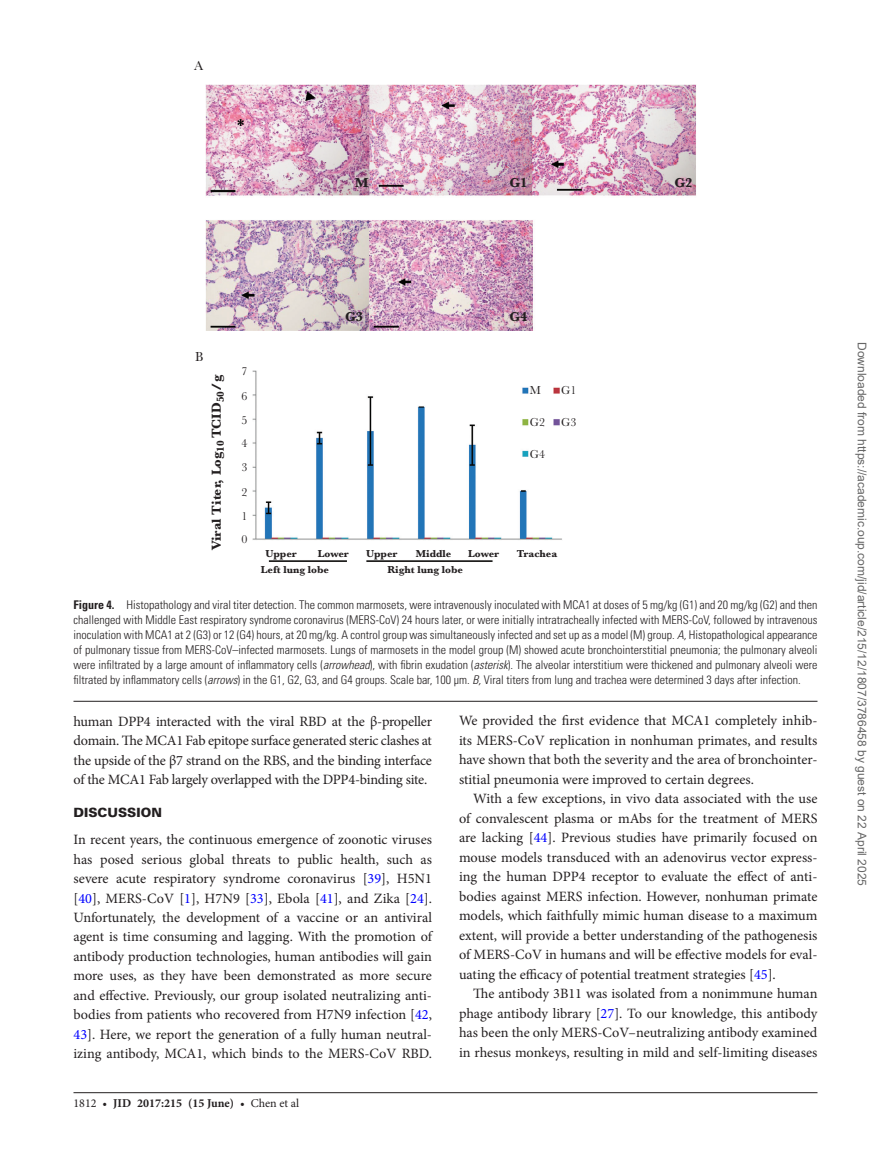
<style>
.page{position:relative;width:891px;height:1174px;background:#fff}
.page>*{position:absolute;margin:0;border:0;box-sizing:border-box;transform-origin:0 0}
.t1{font:14.25px/19.5px "Minion Pro";letter-spacing:-.005em;color:#231f20;text-align:justify}
.t2{font:700 13.5px "Baskerville MT Std";color:#231f20}
.t3{font:13.5px "Baskerville MT Std";color:#231f20}
.t4{font:900 12.75px "Univers LT Std";color:#231f20}
.t5{font:300 condensed 12px/15px "Univers LT Std";color:#231f20;text-align:justify}
.t6{font:12px "Arial";color:#666}
.t7{font:700 12px "Minion Pro";color:#231f20}
.t8{font:12px/24px "Baskerville MT Std";color:#231f20;text-align:justify}
.t9{font:700 10.5px "Baskerville MT Std";color:#231f20}
.s1{font-weight:700}
.s2{font-style:italic}
.s3{color:#00f}
.s4{font-weight:400}
</style>
<div class="page">
<hr style="left:73px;top:1092px;width:744px;height:1px;background:#231f20">
<hr style="left:73px;top:701px;width:744px;height:1px;background:#231f20">
<img style="left:206px;top:85px;width:490px;height:246px">
<img style="left:253px;top:371px;width:309px;height:191px">
<p class="t3" style="left:194px;top:58px;width:11px">A</p>
<p class="t2" style="left:355px;top:175px;width:15px">M</p>
<p class="t2" style="left:510px;top:175px;width:20px">G1</p>
<p class="t2" style="left:675px;top:175px;width:20px">G2</p>
<p class="t3" style="left:195px;top:349px;width:10px">B</p>
<p class="t2" style="left:209px;top:550px;width:177px;rotate:-90deg">Viral Titer, Log<sub>10</sub> TCID<sub>50</sub>/g</p>
<p class="t2" style="left:345px;top:309px;width:20px">G3</p>
<p class="t2" style="left:510px;top:309px;width:20px">G4</p>
<p class="t8" style="left:242px;top:359px;width:7px">7<br>6<br>5<br>4<br>3<br>2<br>1<br>0</p>
<p class="t8" style="left:530px;top:378px;width:13px">M</p>
<p class="t8" style="left:561px;top:378px;width:17px">G1</p>
<p class="t8" style="left:530px;top:410px;width:17px">G2</p>
<p class="t8" style="left:561px;top:410px;width:17px">G3</p>
<p class="t8" style="left:530px;top:442px;width:17px">G4</p>
<p class="t9" style="left:416px;top:547px;width:37px">Middle</p>
<p class="t9" style="left:468px;top:547px;width:33px">Lower</p>
<p class="t9" style="left:517px;top:547px;width:42px">Trachea</p>
<p class="t9" style="left:265px;top:547px;width:33px">Upper</p>
<p class="t9" style="left:318px;top:547px;width:33px">Lower</p>
<p class="t9" style="left:366px;top:547px;width:33px">Upper</p>
<p class="t9" style="left:261px;top:564px;width:70px">Left lung lobe</p>
<p class="t9" style="left:387px;top:564px;width:77px">Right lung lobe</p>
<p class="t5" style="left:73px;top:597px;width:746px"><span class="s1">Figure 4.</span> Histopathology and viral titer detection. The common marmosets, were intravenously inoculated with MCA1 at doses of 5 mg/kg (G1) and 20 mg/kg (G2) and then challenged with Middle East respiratory syndrome coronavirus (MERS-CoV) 24 hours later, or were initially intratracheally infected with MERS-CoV, followed by intravenous inoculation with MCA1 at 2 (G3) or 12 (G4) hours, at 20 mg/kg. A control group was simultaneously infected and set up as a model (M) group. <span class="s2">A,</span> Histopathological appearance of pulmonary tissue from MERS-CoV–infected marmosets. Lungs of marmosets in the model group (M) showed acute bronchointerstitial pneumonia; the pulmonary alveoli were infiltrated by a large amount of inflammatory cells (<span class="s2">arrowhead</span>), with fibrin exudation (<span class="s2">asterisk</span>). The alveolar interstitium were thickened and pulmonary alveoli were filtrated by inflammatory cells (<span class="s2">arrows</span>) in the G1, G2, G3, and G4 groups. Scale bar, 100 μm. <span class="s2">B,</span> Viral titers from lung and trachea were determined 3 days after infection.</p>
<p class="t1" style="left:73px;top:711px;width:360px">human DPP4 interacted with the viral RBD at the β-propeller domain. The MCA1 Fab epitope surface generated steric clashes at the upside of the β7 strand on the RBS, and the binding interface of the MCA1 Fab largely overlapped with the DPP4-binding site.</p>
<p class="t4" style="left:73px;top:804px;width:90px">DISCUSSION</p>
<p class="t1" style="left:73px;top:830px;width:360px">In recent years, the continuous emergence of zoonotic viruses has posed serious global threats to public health, such as severe acute respiratory syndrome coronavirus [<span class="s3">39</span>], H5N1 [<span class="s3">40</span>], MERS-CoV [<span class="s3">1</span>], H7N9 [<span class="s3">33</span>], Ebola [<span class="s3">41</span>], and Zika [<span class="s3">24</span>].<br>Unfortunately, the development of a vaccine or an antiviral agent is time consuming and lagging. With the promotion of antibody production technologies, human antibodies will gain more uses, as they have been demonstrated as more secure and effective. Previously, our group isolated neutralizing anti&shy;bodies from patients who recovered from H7N9 infection [<span class="s3">42</span>, <span class="s3">43</span>]. Here, we report the generation of a fully human neutral&shy;izing antibody, MCA1, which binds to the MERS-CoV RBD.</p>
<p class="t7" style="left:73px;top:1094px;width:227px"><span class="s4">1812 •</span> JID 2017:215 (15 June) <span class="s4">• Chen et al</span></p>
<p class="t1" style="left:459px;top:711px;width:360px">We provided the first evidence that MCA1 completely inhib&shy;its MERS-CoV replication in nonhuman primates, and results have shown that both the severity and the area of bronchointer&shy;stitial pneumonia were improved to certain degrees.</p>
<p class="t1" style="left:459px;top:789px;width:360px;text-indent:14px">With a few exceptions, in vivo data associated with the use of convalescent plasma or mAbs for the treatment of MERS are lacking [<span class="s3">44</span>]. Previous studies have primarily focused on mouse models transduced with an adenovirus vector express&shy;ing the human DPP4 receptor to evaluate the effect of anti&shy;bodies against MERS infection. However, nonhuman primate models, which faithfully mimic human disease to a maximum extent, will provide a better understanding of the pathogenesis of MERS-CoV in humans and will be effective models for eval&shy;uating the efficacy of potential treatment strategies [<span class="s3">45</span>].</p>
<p class="t1" style="left:459px;top:984px;width:360px;text-indent:14px">The antibody 3B11 was isolated from a nonimmune human phage antibody library [<span class="s3">27</span>]. To our knowledge, this antibody has been the only MERS-CoV–neutralizing antibody examined in rhesus monkeys, resulting in mild and self-limiting diseases</p>
<p class="t6" style="left:866px;top:342px;width:545px;rotate:90deg">Downloaded from https://academic.oup.com/jid/article/215/12/1807/3786458 by guest on 22 April 2025</p>
</div>
